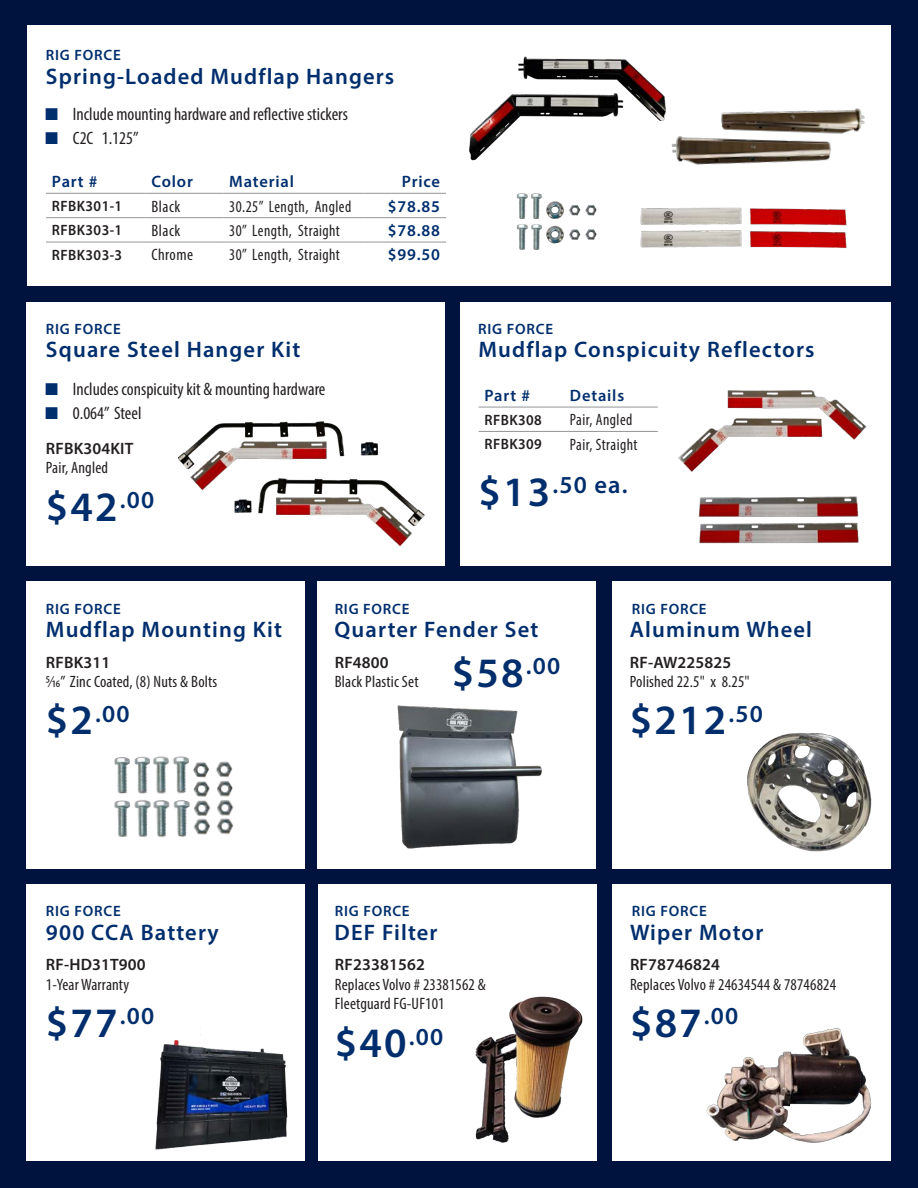
<style>
.page{position:relative;width:918px;height:1188px;background:#00133f}
.page>*{position:absolute;margin:0;border:0;box-sizing:border-box;transform-origin:0 0}
.t1{font:600 42px "Myriad Pro";letter-spacing:.05em;color:#002e6d}
.t2{font:600 24.45px "Myriad Pro";color:#002e6d}
.t3{font:600 22.5px "Myriad Pro";letter-spacing:.05em;color:#002e6d}
.t4{font:condensed 18px "Myriad Pro";color:#231f20}
.t5{font:condensed 16.5px "Myriad Pro";letter-spacing:.01em;color:#231f20}
.t6{font:condensed 16.5px "Myriad Pro";letter-spacing:.03em;color:#231f20;scale:.95 1}
.t7{font:600 16.5px "Myriad Pro";letter-spacing:.01em;color:#231f20}
.t8{font:600 16.5px "Myriad Pro";letter-spacing:.05em;color:#002e6d}
.t9{font:600 15px "Myriad Pro";letter-spacing:.05em;color:#002e6d}
.t10{font:600 15px "Myriad Pro";letter-spacing:.03em;color:#231f20;scale:.95 1}
.s1{font-family:"Arial Narrow";font-stretch:normal;font-size:25.5px;color:#002e6d}
.s2{font-size:42px}
</style>
<div class="page">
<div style="left:27px;top:884px;width:278px;height:277px;background:#fff"></div>
<div style="left:318px;top:884px;width:278px;height:277px;background:#fff"></div>
<div style="left:612px;top:884px;width:279px;height:277px;background:#fff"></div>
<div style="left:27px;top:26px;width:864px;height:260px;background:#fff"></div>
<img style="left:469px;top:56px;width:195px;height:105px">
<img style="left:664px;top:96px;width:201px;height:69px">
<img style="left:640px;top:207px;width:207px;height:41px">
<img style="left:516px;top:193px;width:81px;height:57px">
<hr style="left:46px;top:193px;width:99px;height:1px;background:#939598">
<hr style="left:145px;top:193px;width:78px;height:1px;background:#939598">
<hr style="left:223px;top:193px;width:141px;height:1px;background:#939598">
<hr style="left:364px;top:193px;width:82px;height:1px;background:#939598">
<hr style="left:46px;top:217px;width:99px;height:1px;background:#939598">
<hr style="left:145px;top:217px;width:78px;height:1px;background:#939598">
<hr style="left:223px;top:217px;width:141px;height:1px;background:#939598">
<hr style="left:364px;top:217px;width:82px;height:1px;background:#939598">
<hr style="left:46px;top:242px;width:99px;height:1px;background:#939598">
<hr style="left:145px;top:242px;width:78px;height:1px;background:#939598">
<hr style="left:364px;top:242px;width:82px;height:1px;background:#939598">
<hr style="left:223px;top:242px;width:141px;height:1px;background:#939598">
<div style="left:27px;top:302px;width:418px;height:264px;background:#fff"></div>
<img style="left:178px;top:421px;width:201px;height:69px">
<div style="left:460px;top:302px;width:431px;height:264px;background:#fff"></div>
<img style="left:678px;top:390px;width:189px;height:82px">
<img style="left:698px;top:496px;width:161px;height:48px">
<img style="left:225px;top:460px;width:200px;height:86px">
<hr style="left:479px;top:407px;width:85px;height:1px;background:#939598">
<hr style="left:564px;top:407px;width:94px;height:1px;background:#939598">
<hr style="left:479px;top:431px;width:85px;height:1px;background:#939598">
<hr style="left:564px;top:431px;width:94px;height:1px;background:#939598">
<div style="left:27px;top:581px;width:278px;height:288px;background:#fff"></div>
<img style="left:114px;top:756px;width:120px;height:82px">
<div style="left:318px;top:581px;width:278px;height:288px;background:#fff"></div>
<img style="left:397px;top:705px;width:145px;height:144px">
<div style="left:612px;top:581px;width:279px;height:288px;background:#fff"></div>
<img style="left:747px;top:733px;width:125px;height:119px">
<img style="left:155px;top:1035px;width:133px;height:115px">
<img style="left:706px;top:1028px;width:166px;height:115px">
<img style="left:475px;top:989px;width:133px;height:162px">
<p class="t9" style="left:46px;top:45px;width:76px">RIG FORCE</p>
<p class="t3" style="left:46px;top:62px;width:350px">Spring-Loaded Mudflap Hangers</p>
<p class="t4" style="left:46px;top:103px;width:303px"><span class="s1">■</span> Include mounting hardware and reflective stickers</p>
<p class="t4" style="left:46px;top:127px;width:94px"><span class="s1">■</span> C2C 1.125”</p>
<p class="t8" style="left:52px;top:171px;width:47px">Part #</p>
<p class="t8" style="left:151px;top:171px;width:43px">Color</p>
<p class="t8" style="left:229px;top:171px;width:66px">Material</p>
<p class="t8" style="left:402px;top:171px;width:40px">Price</p>
<p class="t10" style="left:52px;top:197px;width:76px">RFBK301-1</p>
<p class="t5" style="left:151px;top:196px;width:30px">Black</p>
<p class="t6" style="left:229px;top:196px;width:130px">30.25” Length, Angled</p>
<p class="t8" style="left:388px;top:196px;width:54px">$78.85</p>
<p class="t10" style="left:52px;top:221px;width:76px">RFBK303-1</p>
<p class="t5" style="left:151px;top:221px;width:30px">Black</p>
<p class="t6" style="left:229px;top:221px;width:118px">30” Length, Straight</p>
<p class="t8" style="left:388px;top:220px;width:54px">$78.88</p>
<p class="t10" style="left:52px;top:245px;width:76px">RFBK303-3</p>
<p class="t5" style="left:151px;top:245px;width:43px">Chrome</p>
<p class="t6" style="left:229px;top:245px;width:118px">30” Length, Straight</p>
<p class="t8" style="left:388px;top:244px;width:54px">$99.50</p>
<p class="t9" style="left:46px;top:319px;width:76px">RIG FORCE</p>
<p class="t9" style="left:478px;top:319px;width:76px">RIG FORCE</p>
<p class="t3" style="left:46px;top:335px;width:256px">Square Steel Hanger Kit</p>
<p class="t4" style="left:46px;top:378px;width:281px"><span class="s1">■</span> Includes conspicuity kit &amp; mounting hardware</p>
<p class="t4" style="left:46px;top:402px;width:97px"><span class="s1">■</span> 0.064” Steel</p>
<p class="t7" style="left:46px;top:438px;width:89px">RFBK304KIT</p>
<p class="t5" style="left:46px;top:458px;width:64px">Pair, Angled</p>
<p class="t1" style="left:46px;top:480px;width:110px">$42<sup>.00</sup></p>
<p class="t3" style="left:479px;top:335px;width:338px">Mudflap Conspicuity Reflectors</p>
<p class="t8" style="left:485px;top:385px;width:47px">Part #</p>
<p class="t8" style="left:570px;top:385px;width:56px">Details</p>
<p class="t10" style="left:485px;top:410px;width:62px">RFBK308</p>
<p class="t6" style="left:570px;top:410px;width:67px">Pair, Angled</p>
<p class="t10" style="left:485px;top:435px;width:62px">RFBK309</p>
<p class="t6" style="left:570px;top:434px;width:73px">Pair, Straight</p>
<p class="t2" style="left:479px;top:470px;width:151px"><span class="s2">$13</span>.50 ea.</p>
<p class="t9" style="left:46px;top:599px;width:76px">RIG FORCE</p>
<p class="t9" style="left:335px;top:599px;width:76px">RIG FORCE</p>
<p class="t9" style="left:632px;top:599px;width:76px">RIG FORCE</p>
<p class="t3" style="left:46px;top:616px;width:237px">Mudflap Mounting Kit</p>
<p class="t3" style="left:334px;top:616px;width:205px">Quarter Fender Set</p>
<p class="t3" style="left:630px;top:616px;width:184px">Aluminum Wheel</p>
<p class="t7" style="left:46px;top:652px;width:66px">RFBK311</p>
<p class="t5" style="left:46px;top:672px;width:173px">5/16” Zinc Coated, (8) Nuts &amp; Bolts</p>
<p class="t2" style="left:46px;top:698px;width:85px"><span class="s2">$2</span>.00</p>
<p class="t7" style="left:335px;top:652px;width:55px">RF4800</p>
<p class="t5" style="left:335px;top:672px;width:85px">Black Plastic Set</p>
<p class="t1" style="left:452px;top:646px;width:110px">$58<sup>.00</sup></p>
<p class="t7" style="left:630px;top:652px;width:103px">RF-AW225825</p>
<p class="t5" style="left:630px;top:672px;width:121px">Polished 22.5" x 8.25"</p>
<p class="t1" style="left:630px;top:694px;width:134px">$212<sup>.50</sup></p>
<p class="t9" style="left:46px;top:902px;width:76px">RIG FORCE</p>
<p class="t9" style="left:335px;top:902px;width:76px">RIG FORCE</p>
<p class="t9" style="left:632px;top:902px;width:76px">RIG FORCE</p>
<p class="t3" style="left:46px;top:918px;width:174px">900 CCA Battery</p>
<p class="t3" style="left:335px;top:918px;width:105px">DEF Filter</p>
<p class="t3" style="left:630px;top:918px;width:135px">Wiper Motor</p>
<p class="t7" style="left:46px;top:954px;width:101px">RF-HD31T900</p>
<p class="t5" style="left:46px;top:974px;width:85px">1-Year Warranty</p>
<p class="t1" style="left:46px;top:996px;width:110px">$77<sup>.00</sup></p>
<p class="t7" style="left:335px;top:954px;width:92px">RF23381562</p>
<p class="t5" style="left:335px;top:974px;width:153px">Replaces Volvo # 23381562 &amp;</p>
<p class="t5" style="left:335px;top:994px;width:111px">Fleetguard FG-UF101</p>
<p class="t1" style="left:335px;top:1016px;width:110px">$40<sup>.00</sup></p>
<p class="t7" style="left:630px;top:954px;width:92px">RF78746824</p>
<p class="t5" style="left:630px;top:974px;width:208px">Replaces Volvo # 24634544 &amp; 78746824</p>
<p class="t1" style="left:630px;top:996px;width:110px">$87<sup>.00</sup></p>
</div>
